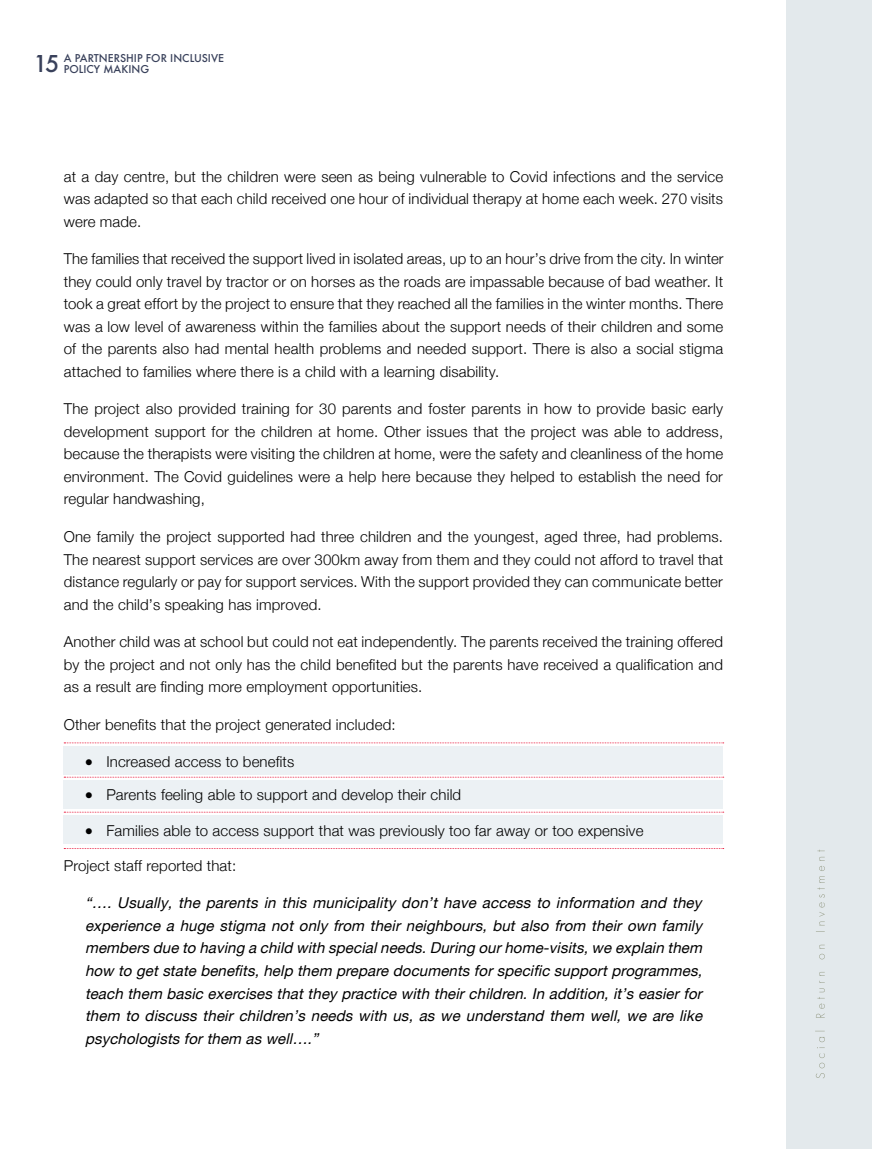
<style>
.page{position:relative;width:872px;height:1149px;background:#fff}
.page>*{position:absolute;margin:0;border:0;box-sizing:border-box;transform-origin:0 0}
.t1{font:300 15px/22.5px "Helvetica Neue LTGEO 45";letter-spacing:.01em;color:#000;text-align:justify}
.t2{font:italic 15px/22.5px "Helvetica Neue LTGEO 55 Roman";color:#000}
.t3{font:500 10.5px/11.6px "Futura";color:#39415b}
</style>
<div class="page">
<div style="left:787px;top:0;width:85px;height:1148px;background:#e3e9ec"></div>
<svg style="left:815px;top:849px;width:10px;height:228px"></svg>
<div style="left:64px;top:745px;width:659px;height:29px;background:#ecf1f4"></div>
<div style="left:64px;top:779px;width:659px;height:29px;background:#ecf1f4"></div>
<svg style="left:64px;top:811px;width:659px;height:1px"></svg>
<svg style="left:64px;top:742px;width:659px;height:1px"></svg>
<svg style="left:64px;top:776px;width:659px;height:1px"></svg>
<div style="left:64px;top:815px;width:659px;height:28px;background:#ecf1f4"></div>
<p class="t3" style="left:34px;top:52px;width:192px;text-indent:30px">A PARTNERSHIP FOR INCLUSIVE<br><sup>15</sup> POLICY MAKING</p>
<p class="t1" style="left:64px;top:165px;width:661px">at a day centre, but the children were seen as being vulnerable to Covid infections and the service was adapted so that each child received one hour of individual therapy at home each week. 270 visits were made.</p>
<p class="t1" style="left:64px;top:247px;width:661px">The families that received the support lived in isolated areas, up to an hour’s drive from the city. In winter they could only travel by tractor or on horses as the roads are impassable because of bad weather. It took a great effort by the project to ensure that they reached all the families in the winter months. There was a low level of awareness within the families about the support needs of their children and some of the parents also had mental health problems and needed support. There is also a social stigma attached to families where there is a child with a learning disability.</p>
<p class="t1" style="left:64px;top:397px;width:661px">The project also provided training for 30 parents and foster parents in how to provide basic early development support for the children at home. Other issues that the project was able to address, because the therapists were visiting the children at home, were the safety and cleanliness of the home environment. The Covid guidelines were a help here because they helped to establish the need for regular handwashing,</p>
<p class="t1" style="left:64px;top:525px;width:661px">One family the project supported had three children and the youngest, aged three, had problems.<br>The nearest support services are over 300km away from them and they could not afford to travel that distance regularly or pay for support services. With the support provided they can communicate better and the child’s speaking has improved.</p>
<p class="t1" style="left:64px;top:630px;width:661px">Another child was at school but could not eat independently. The parents received the training offered by the project and not only has the child benefited but the parents have received a qualification and as a result are finding more employment opportunities.</p>
<p class="t1" style="left:64px;top:712px;width:333px">Other benefits that the project generated included:</p>
<p class="t1" style="left:85px;top:750px;width:211px">• Increased access to benefits</p>
<p class="t1" style="left:85px;top:783px;width:378px">• Parents feeling able to support and develop their child</p>
<p class="t1" style="left:85px;top:818px;width:560px">• Families able to access support that was previously too far away or too expensive</p>
<p class="t1" style="left:64px;top:853px;width:174px">Project staff reported that:</p>
<p class="t2" style="left:85px;top:891px;width:622px">“…. Usually, the parents in this municipality don’t have access to information and they experience a huge stigma not only from their neighbours, but also from their own family members due to having a child with specialneeds.During ourhome-visits,we explain them how to getstate benefits,help them prepare documents forspecific supportprogrammes, teach them basic exercises that they practice with their children. In addition, it’s easier for them to discuss their children’s needs with us, as we understand them well, we are like psychologists forthem as well….”</p>
</div>
